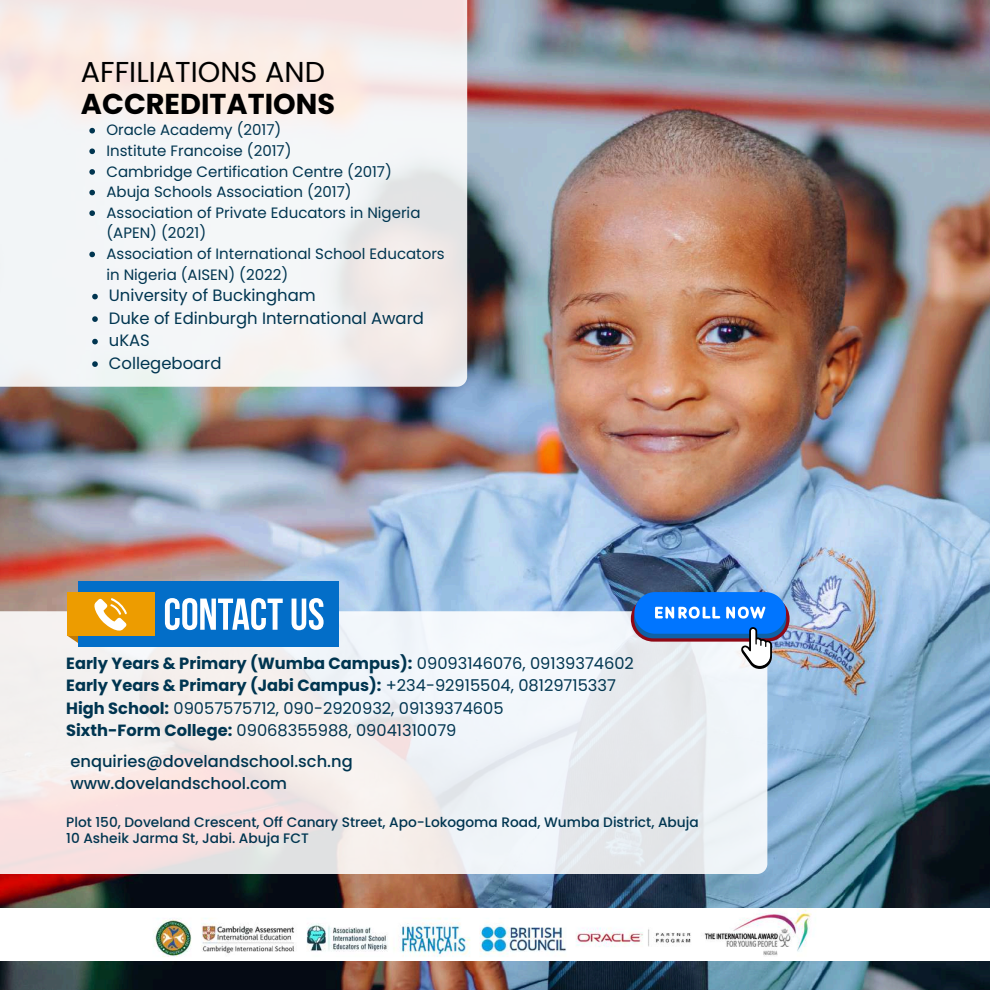
<style>
.page{position:relative;width:990px;height:990px;background:#fff}
.page>*{position:absolute;margin:0;border:0;box-sizing:border-box;transform-origin:0 0}
.t1{font:28.75px "Poppins";color:#000}
.t2{font:700 28.75px "Poppins";color:#000}
.t3{font:17.5px "Poppins";color:#003550}
.t4{font:500 17.5px "Poppins";color:#003550}
.t5{font:16.38px/22.5px "Poppins";color:#003550}
.t6{font:16.25px/22.5px "Poppins";color:#003550}
.t7{font:500 16.25px "Poppins";color:#003550}
.t8{font:15px/20.6px "Poppins";color:#003550}
.t9{font:500 13.75px/16.9px "Poppins";color:#003550}
.s1{font-weight:700}
</style>
<div class="page">
<img style="left:0;top:0;width:990px;height:990px">
<svg style="left:0;top:611px;width:767px;height:263px"></svg>
<svg style="left:0;top:0;width:467px;height:387px;fill:#f4f4f5"></svg>
<svg style="left:67px;top:635px;width:12px;height:10px"></svg>
<div style="left:79px;top:581px;width:260px;height:66px;background:#036ec8"></div>
<div style="left:67px;top:592px;width:87px;height:43px;background:#ed9c00"></div>
<svg style="left:165px;top:598px;width:118px;height:32px"></svg>
<svg style="left:292px;top:598px;width:32px;height:32px"></svg>
<svg style="left:94px;top:598px;width:33px;height:33px"></svg>
<svg style="left:631px;top:592px;width:158px;height:77px"></svg>
<svg style="left:89px;top:128px;width:6px;height:5px"></svg>
<svg style="left:89px;top:148px;width:6px;height:6px"></svg>
<svg style="left:89px;top:169px;width:6px;height:6px"></svg>
<svg style="left:89px;top:190px;width:6px;height:5px"></svg>
<svg style="left:89px;top:210px;width:6px;height:6px"></svg>
<svg style="left:89px;top:252px;width:6px;height:5px"></svg>
<svg style="left:92px;top:294px;width:6px;height:5px"></svg>
<svg style="left:92px;top:316px;width:6px;height:6px"></svg>
<svg style="left:92px;top:339px;width:6px;height:5px"></svg>
<svg style="left:92px;top:361px;width:6px;height:6px"></svg>
<img style="left:0;top:909px;width:990px;height:52px">
<h1 class="t1" style="left:81px;top:52px;width:246px">AFFILIATIONS AND</h1>
<h1 class="t2" style="left:81px;top:84px;width:256px">ACCREDITATIONS</h1>
<p class="t8" style="left:106px;top:120px;width:340px">Oracle Academy (2017)<br>Institute Francoise (2017)<br>Cambridge Certification Centre (2017)<br>Abuja Schools Association (2017)<br>Association of Private Educators in Nigeria (APEN) (2021)<br>Association of International School Educators in Nigeria (AISEN) (2022)</p>
<p class="t5" style="left:109px;top:284px;width:317px">University of Buckingham<br>Duke of Edinburgh International Award uKAS<br>Collegeboard</p>
<p class="t3" style="left:171px;top:202px;width:341px"><span class="s1">High School:</span> 09057575712, 09-2920932</p>
<p class="t4" style="left:175px;top:297px;width:235px">www.dovelandschool.com</p>
<p class="t6" style="left:66px;top:652px;width:569px"><span class="s1">Early Years &amp; Primary (Wumba Campus):</span> 09093146076, 09139374602<br><span class="s1">Early Years &amp; Primary (Jabi Campus):</span> +234-92915504, 08129715337<br><span class="s1">High School:</span> 09057575712, 090-2920932, 09139374605<br><span class="s1">Sixth-Form College:</span> 09068355988, 09041310079</p>
<p class="t7" style="left:70px;top:772px;width:218px">www.dovelandschool.com</p>
<p class="t7" style="left:70px;top:750px;width:284px">enquiries@dovelandschool.sch.ng</p>
<p class="t9" style="left:66px;top:813px;width:634px">Plot 150, Doveland Crescent, Off Canary Street, Apo-Lokogoma Road, Wumba District, Abuja<br>10 Asheik Jarma St, Jabi. Abuja FCT</p>
</div>
